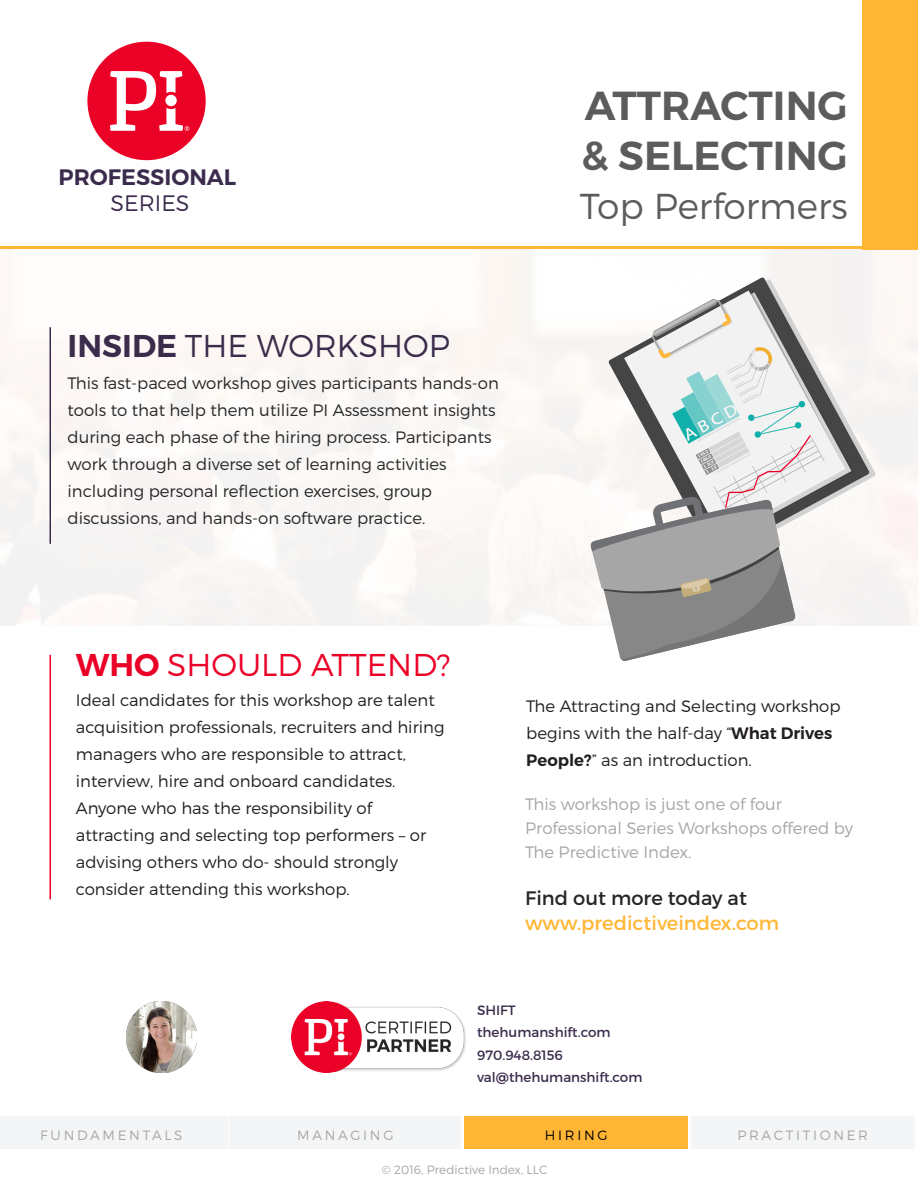
<style>
.page{position:relative;width:918px;height:1188px;background:#fff}
.page>*{position:absolute;margin:0;border:0;box-sizing:border-box;transform-origin:0 0}
.t1{font:600 40.5px "Montserrat";color:#5c5c5c}
.t2{font:300 36px "Montserrat";color:#5c5c5c}
.t3{font:300 31.5px "Montserrat";color:#3b2c4c}
.t4{font:300 31.5px "Montserrat";color:#eb0027}
.t5{font:600 22.35px "Montserrat";color:#3b2b4d}
.t6{font:300 22.35px "Montserrat";color:#3b2b4d}
.t7{font:19.5px "Montserrat";color:#ffb635}
.t8{font:19.5px "Montserrat";color:#262626}
.Body_Text{font:300 16.5px/27px "Montserrat";color:#231f20}
.Body{font:300 16.5px/27px "Montserrat";color:#262626}
.t9{font:300 16.5px/24px "Montserrat";color:#a6a6a6}
.t10{font:13.5px "Montserrat";color:#3b2c4c}
.t11{font:300 13.5px "Montserrat";letter-spacing:.2em;color:#a6a6a6}
.t12{font:300 13.5px "Montserrat";letter-spacing:.2em;color:#000}
.t13{font:300 12px "Montserrat";color:#a6a6a6}
.s1{font-weight:600}
</style>
<div class="page">
<div style="left:0;top:249px;width:918px;height:377px;background:#fcf8f5"></div>
<svg style="left:87px;top:42px;width:119px;height:118px"></svg>
<hr style="left:0;top:247px;width:918px;height:2px;background:#ffb635">
<hr style="left:50px;top:655px;width:1px;height:244px;background:#eb0027">
<hr style="left:50px;top:327px;width:1px;height:217px;background:#3b2c4d">
<svg style="left:737px;top:277px;width:133px;height:210px"></svg>
<svg style="left:590px;top:292px;width:264px;height:369px"></svg>
<div style="left:863px;top:0;width:55px;height:249px;background:#ffb635"></div>
<div style="left:230px;top:1116px;width:231px;height:33px;background:#f4f5f6"></div>
<div style="left:0;top:1116px;width:227px;height:33px;background:#f4f5f6"></div>
<div style="left:465px;top:1116px;width:223px;height:33px;background:#ffb635"></div>
<div style="left:691px;top:1116px;width:223px;height:33px;background:#f4f5f6"></div>
<img style="left:291px;top:1002px;width:175px;height:70px">
<img style="left:126px;top:1002px;width:71px;height:70px">
<h3 class="t5" style="left:59px;top:163px;width:179px">PROFESSIONAL</h3>
<h3 class="t6" style="left:111px;top:190px;width:80px">SERIES</h3>
<p class="t3" style="left:68px;top:327px;width:384px"><span class="s1">INSIDE</span> THE WORKSHOP</p>
<p class="Body" style="left:68px;top:370px;width:433px">This fast-paced workshop gives participants hands-on tools to that help them utilize PI Assessment insights during each phase of the hiring process. Participants work through a diverse set of learning activities including personal reflection exercises, group discussions, and hands-on software practice.</p>
<p class="t1" style="left:585px;top:81px;width:264px">ATTRACTING</p>
<p class="t1" style="left:581px;top:130px;width:268px">&amp; SELECTING</p>
<p class="t2" style="left:580px;top:184px;width:269px">Top Performers</p>
<p class="t4" style="left:76px;top:645px;width:376px"><span class="s1">WHO</span> SHOULD ATTEND?</p>
<p class="Body_Text" style="left:76px;top:686px;width:370px">Ideal candidates for this workshop are talent acquisition professionals, recruiters and hiring managers who are responsible to attract, interview, hire and onboard candidates.<br>Anyone who has the responsibility of attracting and selecting top performers – or advising others who do- should strongly consider attending this workshop.</p>
<p class="Body_Text" style="left:526px;top:692px;width:316px">The Attracting and Selecting workshop begins with the half-day “<span class="s1">What Drives<br>People?</span>” as an introduction.</p>
<p class="t9" style="left:525px;top:792px;width:329px">This workshop is just one of four<br>Professional Series Workshops offered by<br>The Predictive Index.</p>
<p class="t8" style="left:525px;top:886px;width:223px">Find out more today at</p>
<p class="t7" style="left:525px;top:911px;width:255px">www.predictiveindex.com</p>
<p class="t10" style="left:477px;top:1002px;width:40px">SHIFT</p>
<p class="t10" style="left:477px;top:1024px;width:135px">thehumanshift.com</p>
<p class="t10" style="left:477px;top:1047px;width:87px">970.948.8156</p>
<p class="t10" style="left:477px;top:1069px;width:167px">val@thehumanshift.com</p>
<p class="t11" style="left:40px;top:1127px;width:144px">FUNDAMENTALS</p>
<p class="t11" style="left:297px;top:1127px;width:98px">MANAGING</p>
<p class="t12" style="left:545px;top:1127px;width:64px">HIRING</p>
<p class="t11" style="left:737px;top:1127px;width:132px">PRACTITIONER</p>
<p class="t13" style="left:382px;top:1162px;width:167px">© 2016, Predictive Index, LLC</p>
</div>
